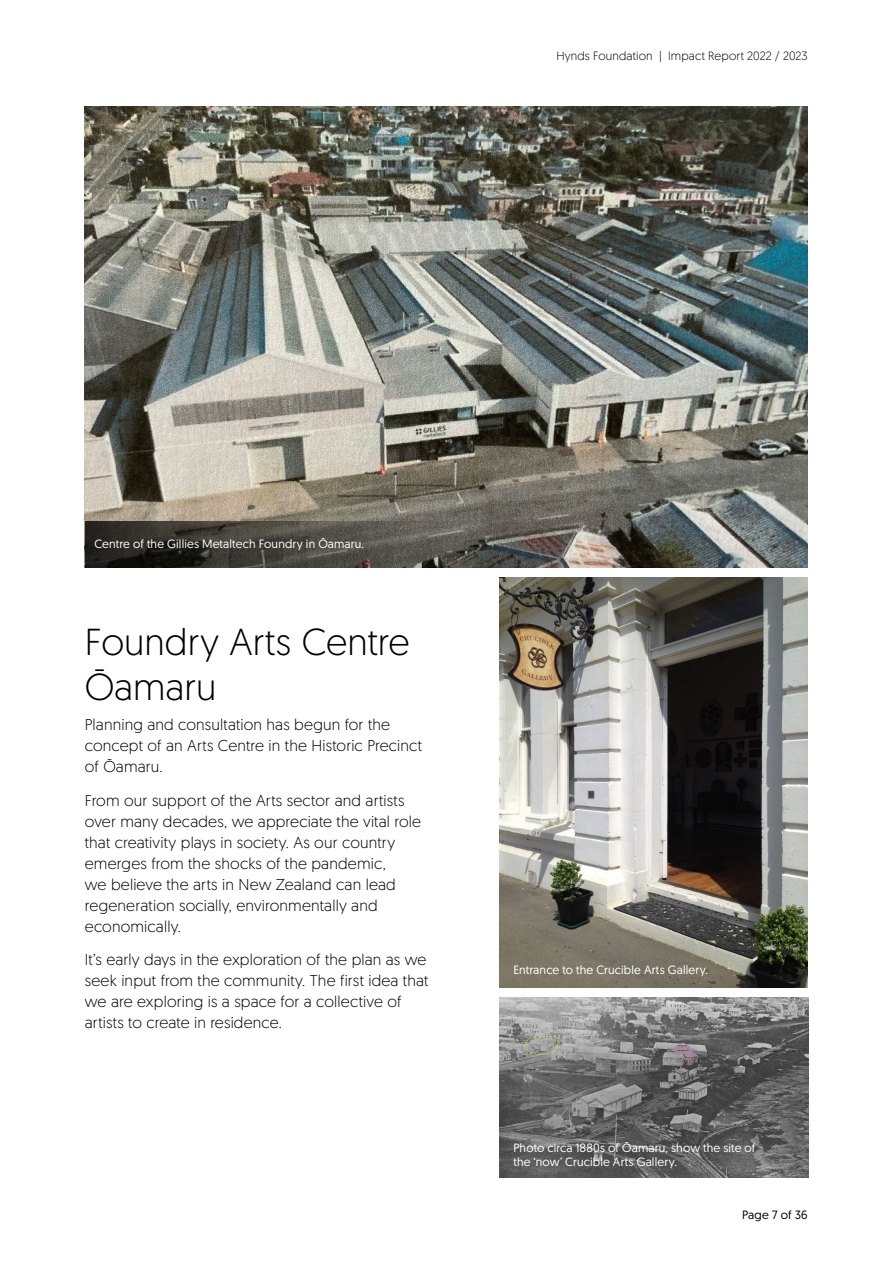
<style>
.page{position:relative;width:893px;height:1263px;background:#fff}
.page>*{position:absolute;margin:0;border:0;box-sizing:border-box;transform-origin:0 0}
.t1{font:300 37.5px/45px "Geomanist";color:#000}
.t2{font:300 15.75px/21px "Geomanist";letter-spacing:.01em;color:#000}
.t3{font:12px/14.4px "Geomanist";letter-spacing:.01em;color:#fff}
.t4{font:300 12px "Geomanist";letter-spacing:.015em;color:#000}
.t5{font:12px "Geomanist";letter-spacing:.01em;color:#000}
</style>
<div class="page">
<img style="left:85px;top:106px;width:723px;height:461px">
<img style="left:500px;top:578px;width:308px;height:409px">
<img style="left:500px;top:998px;width:308px;height:180px">
<svg style="left:85px;top:521px;width:378px;height:46px;background:#44413b"></svg>
<p class="t3" style="left:94px;top:536px;width:271px">Centre of the Gillies Metaltech Foundry in Ōamaru.</p>
<p class="t4" style="left:556px;top:48px;width:253px">Hynds Foundation | Impact Report 2022 / 2023</p>
<h1 class="t1" style="left:85px;top:618px;width:326px">Foundry Arts Centre<br>Ōamaru</h1>
<p class="t2" style="left:85px;top:713px;width:339px">Planning and consultation has begun for the concept of an Arts Centre in the Historic Precinct of Ōamaru.</p>
<p class="t2" style="left:85px;top:789px;width:338px">From our support of the Arts sector and artists over many decades, we appreciate the vital role that creativity plays in society. As our country emerges from the shocks of the pandemic,<br>we believe the arts in New Zealand can lead regeneration socially, environmentally and economically.</p>
<p class="t2" style="left:85px;top:949px;width:345px">It’s early days in the exploration of the plan as we seek input from the community. The first idea that we are exploring is a space for a collective of artists to create in residence.</p>
<p class="t3" style="left:513px;top:962px;width:196px">Entrance to the Crucible Arts Gallery.</p>
<p class="t3" style="left:513px;top:1140px;width:243px">Photo circa 1880s of Ōamaru, show the site of the ‘now’ Crucible Arts Gallery.</p>
<p class="t5" style="left:742px;top:1207px;width:67px">Page 7 of 36</p>
</div>
